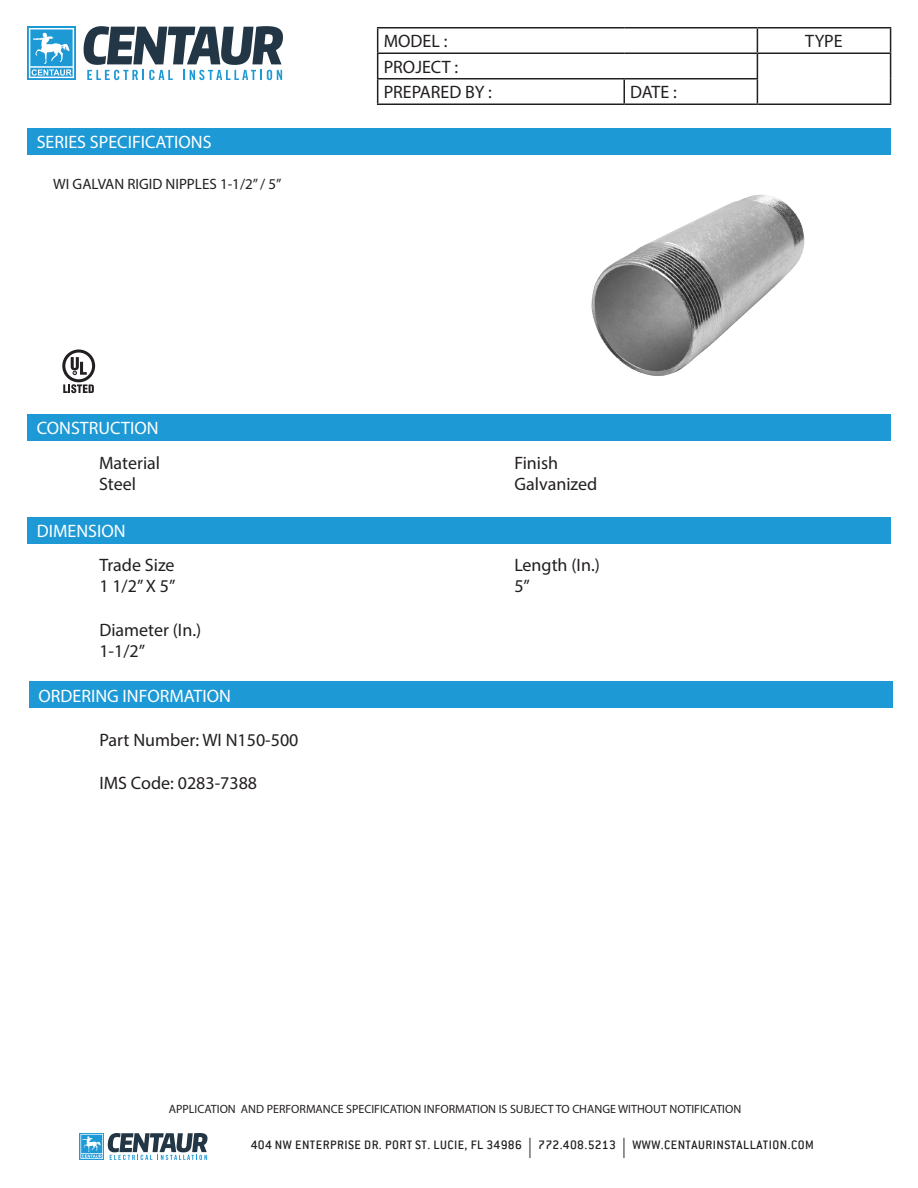
<style>
.page{position:relative;width:918px;height:1188px;background:#fff}
.page>*{position:absolute;margin:0;border:0;box-sizing:border-box;transform-origin:0 0}
.t1{font:18px/21.6px "Myriad Pro";color:#231f20}
.t2{font:18px "Myriad Pro";color:#fff}
.t3{font:15px "Myriad Pro";color:#231f20}
.t4{font:500 13.5px "Conduit ITC";letter-spacing:.035em;color:#231f20}
.t5{font:12px "Myriad Pro";color:#231f20}
.s1{font-family:"Myriad Pro";font-weight:400;font-size:20.25px}
</style>
<div class="page">
<svg style="left:80px;top:1133px;width:128px;height:27px"></svg>
<hr style="left:377px;top:27px;width:247px;height:1px;background:#231f20">
<hr style="left:624px;top:27px;width:133px;height:1px;background:#231f20">
<hr style="left:757px;top:27px;width:134px;height:1px;background:#231f20">
<hr style="left:377px;top:52px;width:247px;height:2px;background:#231f20">
<hr style="left:624px;top:52px;width:133px;height:2px;background:#231f20">
<hr style="left:757px;top:52px;width:134px;height:2px;background:#231f20">
<hr style="left:377px;top:78px;width:247px;height:2px;background:#231f20">
<svg style="left:377px;top:28px;width:1px;height:76px"></svg>
<hr style="left:624px;top:78px;width:134px;height:2px;background:#231f20">
<hr style="left:623px;top:80px;width:2px;height:24px;background:#231f20">
<svg style="left:757px;top:28px;width:1px;height:76px"></svg>
<svg style="left:890px;top:28px;width:1px;height:76px"></svg>
<hr style="left:377px;top:104px;width:247px;height:1px;background:#231f20">
<hr style="left:624px;top:104px;width:133px;height:1px;background:#231f20">
<hr style="left:757px;top:104px;width:134px;height:1px;background:#231f20">
<div style="left:27px;top:129px;width:864px;height:26px;background:#1d99d6"></div>
<div style="left:27px;top:414px;width:864px;height:27px;background:#1d99d6"></div>
<div style="left:27px;top:26px;width:49px;height:54px;background:linear-gradient(to right,#32a2d9,#32a2d9)"></div>
<svg style="left:29px;top:28px;width:45px;height:50px"></svg>
<svg style="left:83px;top:26px;width:200px;height:54px"></svg>
<img style="left:591px;top:195px;width:214px;height:181px">
<div style="left:27px;top:517px;width:864px;height:26px;background:#1d99d6"></div>
<svg style="left:62px;top:349px;width:33px;height:44px"></svg>
<div style="left:29px;top:681px;width:864px;height:27px;background:#1d99d6"></div>
<p class="t2" style="left:37px;top:131px;width:176px">SERIES SPECIFICATIONS</p>
<p class="t3" style="left:53px;top:175px;width:230px">WI GALVAN RIGID NIPPLES 1-1/2” / 5”</p>
<p class="t1" style="left:384px;top:30px;width:65px">MODEL :</p>
<p class="t1" style="left:805px;top:30px;width:39px">TYPE</p>
<p class="t1" style="left:384px;top:54px;width:110px;line-height:25.5px">PROJECT :<br>PREPARED BY :</p>
<p class="t1" style="left:630px;top:81px;width:48px">DATE :</p>
<p class="t2" style="left:37px;top:417px;width:123px">CONSTRUCTION</p>
<p class="t1" style="left:99px;top:452px;width:63px">Material<br>Steel</p>
<p class="t2" style="left:37px;top:520px;width:90px">DIMENSION</p>
<p class="t1" style="left:99px;top:554px;width:78px">Trade Size<br>1 1/2” X 5”</p>
<p class="t1" style="left:99px;top:618px;width:103px">Diameter (In.)<br>1-1/2”</p>
<p class="t2" style="left:38px;top:684px;width:194px">ORDERING INFORMATION</p>
<p class="t1" style="left:100px;top:728px;width:200px">Part Number: WI N150-500</p>
<p class="t1" style="left:100px;top:772px;width:159px">IMS Code: 0283-7388</p>
<p class="t1" style="left:514px;top:452px;width:84px">Finish<br>Galvanized</p>
<p class="t1" style="left:514px;top:554px;width:87px">Length (In.)<br>5”</p>
<p class="t5" style="left:169px;top:1101px;width:574px">APPLICATION AND PERFORMANCE SPECIFICATION INFORMATION IS SUBJECT TO CHANGE WITHOUT NOTIFICATION</p>
<p class="t4" style="left:251px;top:1137px;width:565px">404 NW ENTERPRISE DR. PORT ST. LUCIE, FL 34986 <span class="s1">|</span> 772.408.5213 <span class="s1">|</span> WWW.CENTAURINSTALLATION.COM</p>
</div>
